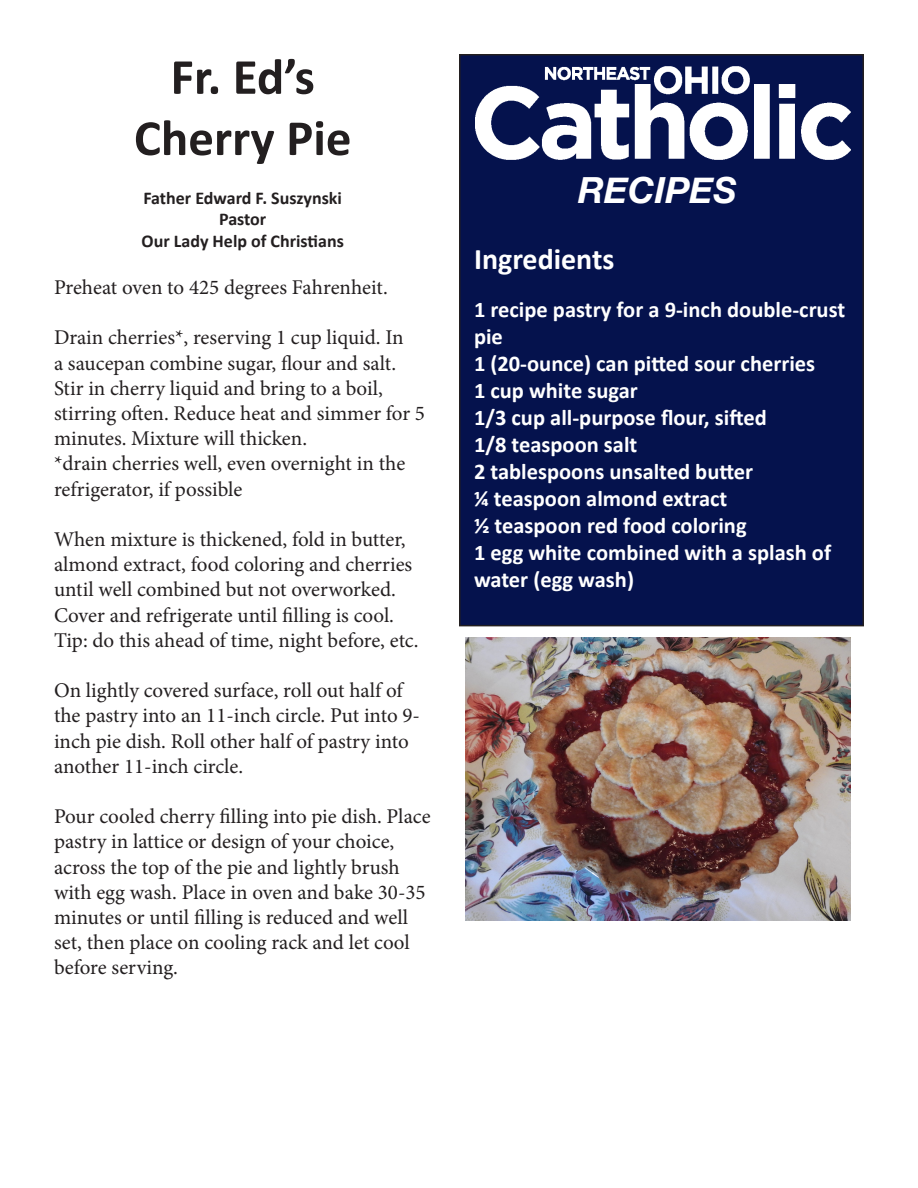
<style>
.page{position:relative;width:918px;height:1188px;background:#fff}
.page>*{position:absolute;margin:0;border:0;box-sizing:border-box;transform-origin:0 0}
.t1{font:700 51px "Calibri";color:#231f20}
.t2{font:italic 700 36px "Helvetica Neue";color:#fff}
.t3{font:700 30px "Calibri";color:#fff}
.t4{font:700 22.5px/27px "Calibri";color:#fff}
.t5{font:21px/25.2px "Minion Pro";color:#231f20}
.t6{font:700 18px/21.6px "Calibri";color:#231f20;text-align:center}
</style>
<div class="page">
<div style="left:460px;top:55px;width:403px;height:571px;background:#05124d"></div>
<div style="left:459px;top:54px;width:405px;height:572px;border:2px solid #231f20"></div>
<img style="left:475px;top:66px;width:375px;height:94px">
<img style="left:465px;top:637px;width:385px;height:283px">
<p class="t1" style="left:171px;top:41px;width:146px">Fr. Ed’s</p>
<p class="t1" style="left:134px;top:102px;width:219px">Cherry Pie</p>
<p class="t6" style="left:143px;top:186px;width:200px">Father Edward F. Suszynski<br>Pastor</p>
<p class="t6" style="left:142px;top:229px;width:204px">Our Lady Help of Christians</p>
<p class="t5" style="left:54px;top:275px;width:335px">Preheat oven to 425 degrees Fahrenheit.</p>
<p class="t5" style="left:54px;top:325px;width:373px">Drain cherries*, reserving 1 cup liquid. In<br>a saucepan combine sugar, flour and salt.<br>Stir in cherry liquid and bring to a boil, stirring often. Reduce heat and simmer for 5 minutes. Mixture will thicken.</p>
<p class="t5" style="left:54px;top:451px;width:353px">*drain cherries well, even overnight in the refrigerator, if possible</p>
<p class="t5" style="left:54px;top:527px;width:366px">When mixture is thickened, fold in butter, almond extract, food coloring and cherries until well combined but not overworked.<br>Cover and refrigerate until filling is cool.<br>Tip: do this ahead of time, night before, etc.</p>
<p class="t5" style="left:54px;top:678px;width:368px">On lightly covered surface, roll out half of the pastry into an 11-inch circle. Put into 9- inch pie dish. Roll other half of pastry into another 11-inch circle.</p>
<p class="t5" style="left:54px;top:804px;width:378px">Pour cooled cherry filling into pie dish. Place pastry in lattice or design of your choice, across the top of the pie and lightly brush with egg wash. Place in oven and bake 30-35 minutes or until filling is reduced and well set, then place on cooling rack and let cool before serving.</p>
<p class="t2" style="left:578px;top:162px;width:160px">RECIPES</p>
<p class="t3" style="left:474px;top:238px;width:142px">Ingredients</p>
<p class="t4" style="left:474px;top:296px;width:373px">1 recipe pastry for a 9-inch double-crust pie</p>
<p class="t4" style="left:474px;top:350px;width:343px">1 (20-ounce) can pitted sour cherries</p>
<p class="t4" style="left:474px;top:377px;width:165px">1 cup white sugar</p>
<p class="t4" style="left:474px;top:404px;width:294px">1/3 cup all-purpose flour, sifted</p>
<p class="t4" style="left:474px;top:431px;width:165px">1/8 teaspoon salt</p>
<p class="t4" style="left:474px;top:458px;width:281px">2 tablespoons unsalted butter</p>
<p class="t4" style="left:474px;top:485px;width:255px">¼ teaspoon almond extract</p>
<p class="t4" style="left:474px;top:512px;width:274px">½ teaspoon red food coloring</p>
<p class="t4" style="left:474px;top:539px;width:359px">1 egg white combined with a splash of water (egg wash)</p>
</div>
